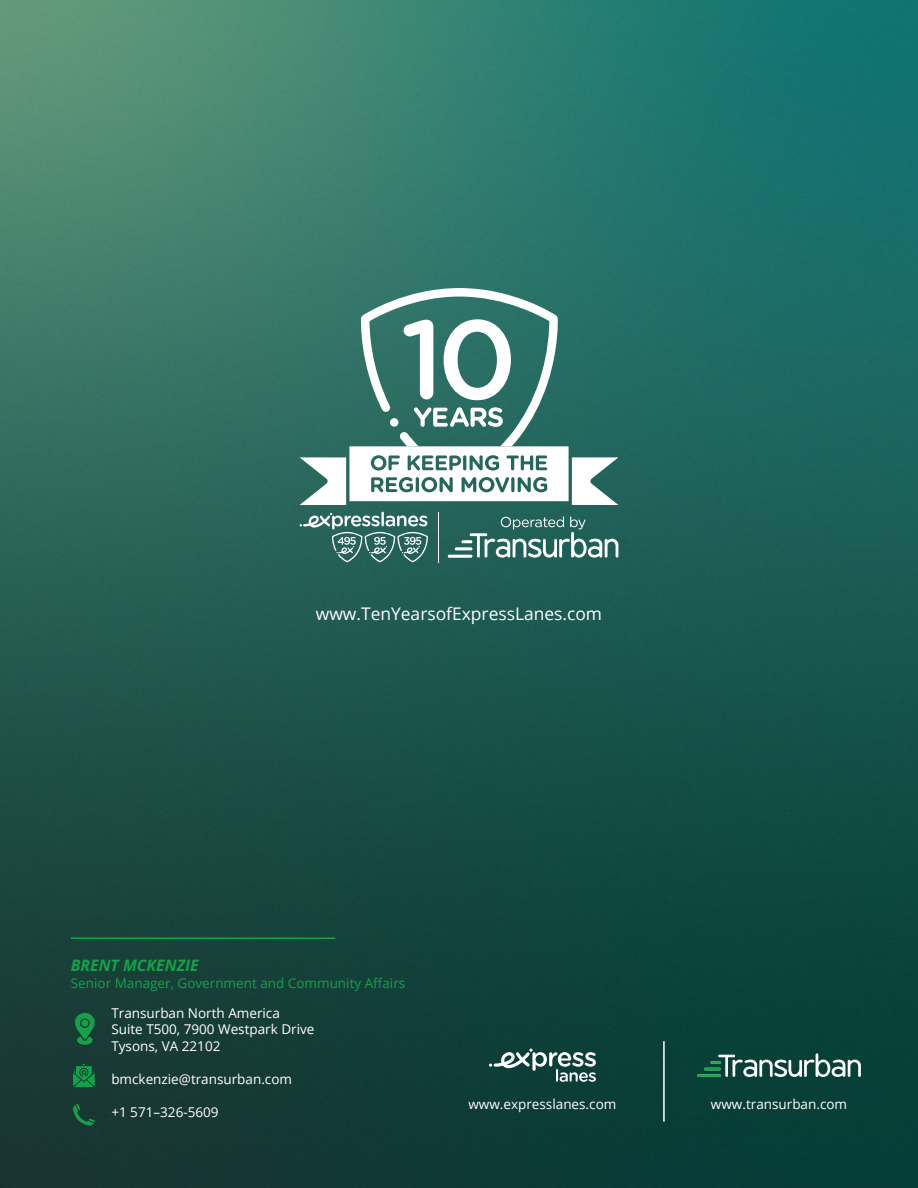
<style>
.page{position:relative;width:918px;height:1188px;background:#fff}
.page>*{position:absolute;margin:0;border:0;box-sizing:border-box;transform-origin:0 0}
.Body{font:17.4px "Open Sans";color:#fff}
.Subtitle{font:italic 700 15.75px "Open Sans";color:#14a248}
.Body-2{font:13.5px/16.5px "Open Sans";color:#fff}
.Body-3{font:13.5px "Open Sans";color:#14a248}
</style>
<div class="page">
<img style="left:0;top:494px;width:791px;height:694px">
<img style="left:0;top:0;width:918px;height:494px">
<img style="left:791px;top:493px;width:127px;height:695px">
<svg style="left:300px;top:288px;width:318px;height:217px"></svg>
<hr style="left:448px;top:555px;width:24px;height:3px;background:#fff">
<svg style="left:455px;top:516px;width:163px;height:42px;background:#53847d"></svg>
<hr style="left:438px;top:512px;width:1px;height:50px;background:#fff">
<hr style="left:381px;top:512px;width:3px;height:14px;background:#fff">
<svg style="left:300px;top:513px;width:128px;height:49px;background:#54837b"></svg>
<svg style="left:489px;top:1049px;width:107px;height:33px"></svg>
<hr style="left:697px;top:1074px;width:24px;height:3px;background:#14a248">
<svg style="left:704px;top:1053px;width:157px;height:24px"></svg>
<hr style="left:663px;top:1041px;width:2px;height:81px;background:#fff">
<svg style="left:73px;top:1104px;width:22px;height:22px"></svg>
<svg style="left:73px;top:1064px;width:22px;height:23px"></svg>
<svg style="left:75px;top:1013px;width:20px;height:32px"></svg>
<hr style="left:71px;top:937px;width:264px;height:2px;background:#14a248">
<p class="Body" style="left:316px;top:602px;width:288px">www.TenYearsofExpressLanes.com</p>
<p class="Subtitle" style="left:71px;top:954px;width:129px">BRENT MCKENZIE</p>
<p class="Body-3" style="left:71px;top:973px;width:336px">Senior Manager, Government and Community Affairs</p>
<p class="Body-2" style="left:111px;top:1004px;width:205px">Transurban North America<br>Suite T500, 7900 Westpark Drive<br>Tysons, VA 22102</p>
<p class="Body-2" style="left:111px;top:1070px;width:182px">bmckenzie@transurban.com</p>
<p class="Body-2" style="left:111px;top:1103px;width:109px">+1 571–326-5609</p>
<p class="Body-2" style="left:468px;top:1096px;width:149px">www.expresslanes.com</p>
<p class="Body-2" style="left:711px;top:1096px;width:138px">www.transurban.com</p>
</div>
